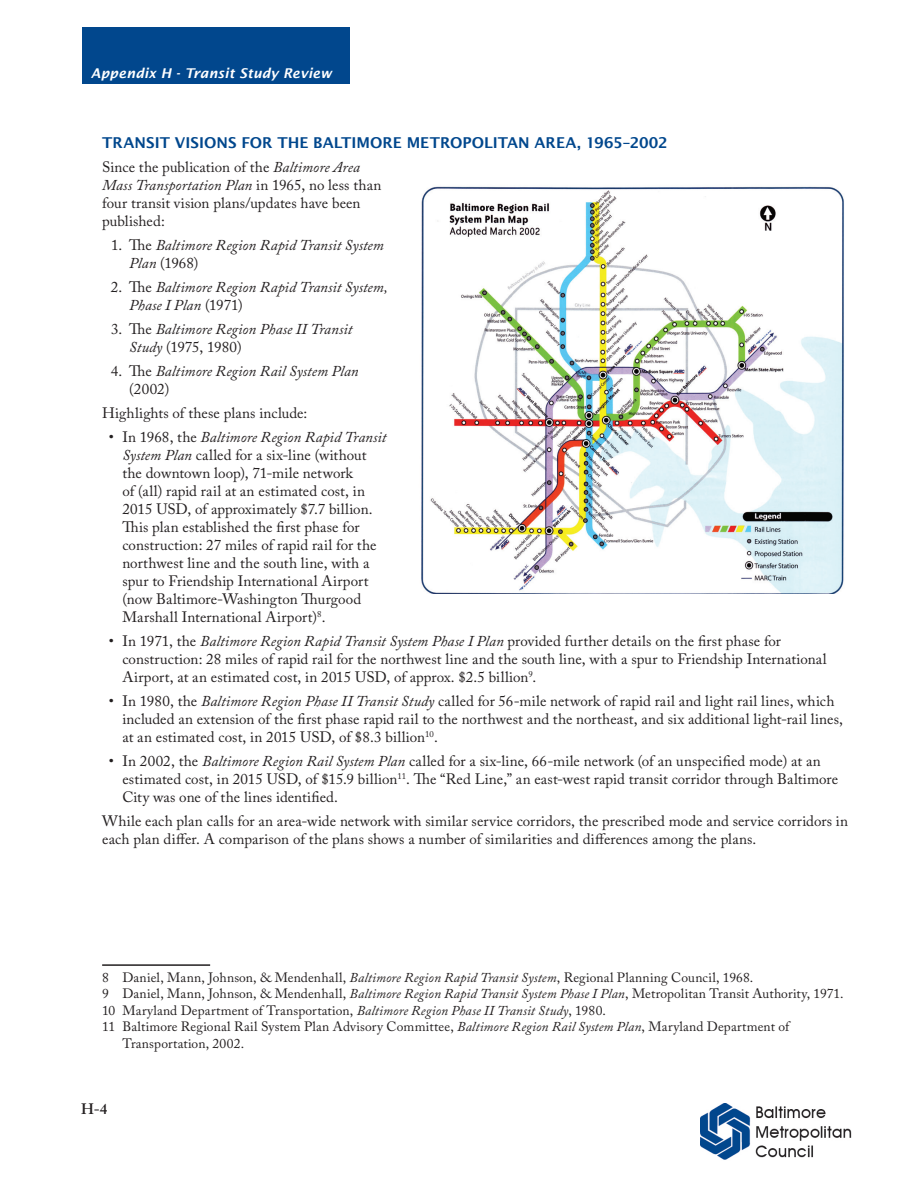
<style>
.page{position:relative;width:918px;height:1188px;background:#fff}
.page>*{position:absolute;margin:0;border:0;box-sizing:border-box;transform-origin:0 0}
.Main_Body{font:15px/18px "Adobe Caslon Pro";letter-spacing:.005em;color:#231f20}
.t1{font:italic 15px/18px "Adobe Caslon Pro";color:#231f20}
.Sub_Headline{font:600 15px "Lucida Sans";color:#01478d}
.t2{font:600 15px "Adobe Caslon Pro";color:#231f20}
.Footnote{font:13.5px/16.5px "Adobe Caslon Pro";letter-spacing:.01em;color:#231f20}
.t3{font:italic 600 13.5px "Lucida Sans";letter-spacing:.005em;color:#fff}
.s1{font-style:italic}
.s2{font-style:normal}
</style>
<div class="page">
<img style="left:701px;top:1103px;width:150px;height:57px">
<div style="left:82px;top:27px;width:267px;height:56px;background:#01478d"></div>
<hr style="left:102px;top:964px;width:108px;height:2px;background:#231f20">
<img style="left:421px;top:186px;width:423px;height:408px">
<p class="t3" style="left:91px;top:65px;width:242px">Appendix H - Transit Study Review</p>
<p class="Sub_Headline" style="left:102px;top:134px;width:567px">TRANSIT VISIONS FOR THE BALTIMORE METROPOLITAN AREA, 1965–2002</p>
<p class="Main_Body" style="left:102px;top:157px;width:281px">Since the publication of the <span class="s1">Baltimore Area Mass Transportation Plan</span> in 1965, no less than four transit vision plans/updates have been published:</p>
<p class="t1" style="left:129px;top:235px;width:256px;text-indent:-18px"><span class="s2">1. The</span> Baltimore Region Rapid Transit System<br>Plan <span class="s2">(1968)</span></p>
<p class="t1" style="left:129px;top:277px;width:260px;text-indent:-18px"><span class="s2">2. The</span> Baltimore Region Rapid Transit System,<br>Phase I Plan <span class="s2">(1971)</span></p>
<p class="t1" style="left:129px;top:319px;width:225px;text-indent:-18px"><span class="s2">3. The</span> Baltimore Region Phase II Transit<br>Study <span class="s2">(1975, 1980)</span></p>
<p class="t1" style="left:129px;top:361px;width:231px;text-indent:-18px"><span class="s2">4. The</span> Baltimore Region Rail System Plan <span class="s2">(2002)</span></p>
<p class="Main_Body" style="left:102px;top:403px;width:207px">Highlights of these plans include:</p>
<p class="Main_Body" style="left:122px;top:427px;width:266px;text-indent:-14px">• In 1968, the <span class="s1">Baltimore Region Rapid Transit System Plan</span> called for a six-line (without the downtown loop), 71-mile network<br>of (all) rapid rail at an estimated cost, in 2015 USD, of approximately $7.7 billion.<br>This plan established the first phase for construction: 27 miles of rapid rail for the northwest line and the south line, with a spur to Friendship International Airport (now Baltimore-Washington Thurgood Marshall International Airport)<sup>8</sup>.</p>
<p class="Main_Body" style="left:122px;top:631px;width:706px;text-indent:-13px">• In 1971, the <span class="s1">Baltimore Region Rapid Transit System Phase I Plan</span> provided further details on the first phase for construction: 28 miles of rapid rail for the northwest line and the south line, with a spur to Friendship International<br>Airport, at an estimated cost, in 2015 USD, of approx. $2.5 billion<sup>9</sup>.</p>
<p class="Main_Body" style="left:122px;top:691px;width:722px;text-indent:-14px">• In 1980, the <span class="s1">Baltimore Region Phase II Transit Study</span> called for 56-mile network of rapid rail and light rail lines, which included an extension of the first phase rapid rail to the northwest and the northeast, and six additional light-rail lines, at an estimated cost, in 2015 USD, of $8.3 billion<sup>10</sup>.</p>
<p class="Main_Body" style="left:122px;top:751px;width:717px;text-indent:-14px">• In 2002, the <span class="s1">Baltimore Region Rail System Plan</span> called for a six-line, 66-mile network (of an unspecified mode) at an estimated cost, in 2015 USD, of $15.9 billion<sup>11</sup>. The “Red Line,” an east-west rapid transit corridor through Baltimore<br>City was one of the lines identified.</p>
<p class="Main_Body" style="left:102px;top:811px;width:747px">While each plan calls for an area-wide network with similar service corridors, the prescribed mode and service corridors in each plan differ. A comparison of the plans shows a number of similarities and differences among the plans.</p>
<p class="Footnote" style="left:102px;top:969px;width:653px">8 Daniel, Mann, Johnson, &amp; Mendenhall, <span class="s1">Baltimore Region Rapid Transit System</span>, Regional Planning Council, 1968.</p>
<p class="Footnote" style="left:102px;top:985px;width:743px">9 Daniel, Mann, Johnson, &amp; Mendenhall, <span class="s1">Baltimore Region Rapid Transit System Phase I Plan</span>, Metropolitan Transit Authority, 1971.</p>
<p class="Footnote" style="left:102px;top:1002px;width:505px">10 Maryland Department of Transportation, <span class="s1">Baltimore Region Phase II Transit Study</span>, 1980.</p>
<p class="Footnote" style="left:122px;top:1018px;width:668px;text-indent:-20px">11 Baltimore Regional Rail System Plan Advisory Committee, <span class="s1">Baltimore Region Rail System Plan</span>, Maryland Department of<br>Transportation, 2002.</p>
<p class="t2" style="left:81px;top:1100px;width:28px">H-4</p>
</div>
